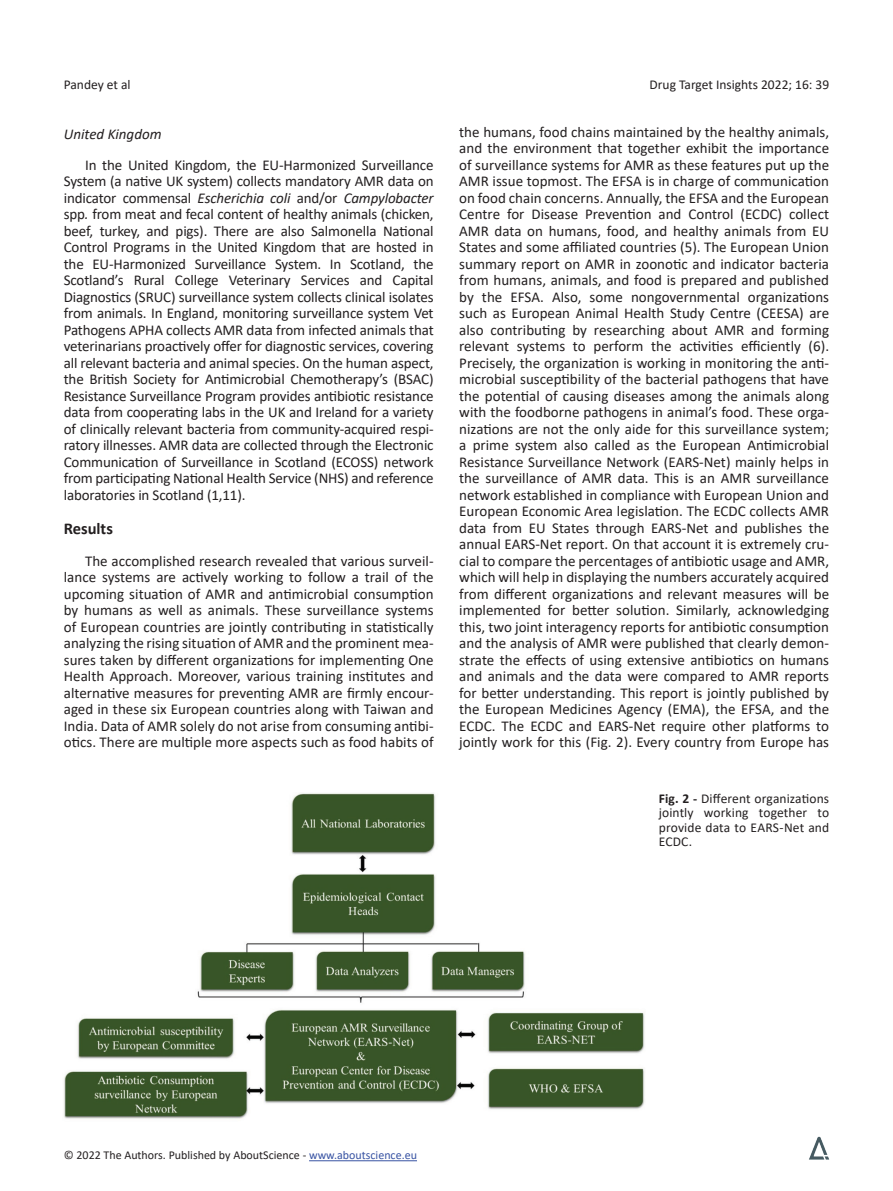
<style>
.page{position:relative;width:893px;height:1191px;background:#fff}
.page>*{position:absolute;margin:0;border:0;box-sizing:border-box;transform-origin:0 0}
.t1{font:700 16.5px "Calibri";color:#231f20}
.t2{font:15px/16.5px "Calibri";color:#231f20;text-align:justify}
.t3{font:italic 15px "Calibri";color:#231f20}
.t4{font:13.5px/14.2px "Calibri";letter-spacing:.005em;color:#231f20;text-align:justify}
.t5{font:12px "Calibri";color:#231f20}
.s1{font-style:italic}
.s2{font-weight:700}
.s3{color:#3853a3}
</style>
<div class="page">
<hr style="left:309px;top:1160px;width:108px;height:1px;background:#3853a3">
<img style="left:809px;top:1136px;width:21px;height:24px">
<img style="left:64px;top:793px;width:581px;height:326px">
<p class="t4" style="left:64px;top:77px;width:68px">Pandey et al</p>
<p class="t4" style="left:650px;top:77px;width:181px">Drug Target Insights 2022; 16: 39</p>
<p class="t3" style="left:64px;top:124px;width:99px">United Kingdom</p>
<p class="t2" style="left:64px;top:156px;width:371px;text-indent:21px">In the United Kingdom, the EU-Harmonized Surveillance System (a native UK system) collects mandatory AMR data on indicator commensal <span class="s1">Escherichia coli</span> and/or <span class="s1">Campylobacter </span>spp<span class="s1">.</span> from meat and fecal content of healthy animals (chicken, beef, turkey, and pigs). There are also Salmonella National Control Programs in the United Kingdom that are hosted in the EU-Harmonized Surveillance System. In Scotland, the Scotland’s Rural College Veterinary Services and Capital Diagnostics (SRUC) surveillance system collects clinical isolates from animals. In England, monitoring surveillance system Vet Pathogens APHA collects AMR data from infected animals that veterinarians proactively offer for diagnostic services, covering all relevant bacteria and animal species. On the human aspect, the British Society for Antimicrobial Chemotherapy’s (BSAC)<br>Resistance Surveillance Program provides antibiotic resistance data from cooperating labs in the UK and Ireland for a variety of clinically relevant bacteria from community-acquired respi&shy;ratory illnesses. AMR data are collected through the Electronic Communication of Surveillance in Scotland (ECOSS) network from participating National Health Service (NHS) and reference laboratories in Scotland (1,11).</p>
<p class="t1" style="left:64px;top:517px;width:51px">Results</p>
<p class="t2" style="left:64px;top:552px;width:371px;text-indent:21px">The accomplished research revealed that various surveil&shy;lance systems are actively working to follow a trail of the upcoming situation of AMR and antimicrobial consumption by humans as well as animals. These surveillance systems of European countries are jointly contributing in statistically analyzing the rising situation of AMR and the prominent mea&shy;sures taken by different organizations for implementing One Health Approach. Moreover, various training institutes and alternative measures for preventing AMR are firmly encour&shy;aged in these six European countries along with Taiwan and India. Data of AMR solely do not arise from consuming antibi&shy;otics. There are multiple more aspects such as food habits of</p>
<p class="t2" style="left:459px;top:123px;width:371px">the humans, food chains maintained by the healthy animals, and the environment that together exhibit the importance of surveillance systems for AMR as these features put up the AMR issue topmost. The EFSA is in charge of communication on food chain concerns. Annually, the EFSA and the European Centre for Disease Prevention and Control (ECDC) collect AMR data on humans, food, and healthy animals from EU States and some affiliated countries (5). The European Union summary report on AMR in zoonotic and indicator bacteria from humans, animals, and food is prepared and published by the EFSA. Also, some nongovernmental organizations such as European Animal Health Study Centre (CEESA) are also contributing by researching about AMR and forming relevant systems to perform the activities efficiently (6).<br>Precisely, the organization is working in monitoring the anti&shy;microbial susceptibility of the bacterial pathogens that have the potential of causing diseases among the animals along with the foodborne pathogens in animal’s food. These orga&shy;nizations are not the only aide for this surveillance system; a prime system also called as the European Antimicrobial Resistance Surveillance Network (EARS-Net) mainly helps in the surveillance of AMR data. This is an AMR surveillance network established in compliance with European Union and European Economic Area legislation. The ECDC collects AMR data from EU States through EARS-Net and publishes the annual EARS-Net report. On that account it is extremely cru&shy;cial to compare the percentages of antibiotic usage and AMR, which will help in displaying the numbers accurately acquired from different organizations and relevant measures will be implemented for better solution. Similarly, acknowledging this, two joint interagency reports for antibiotic consumption and the analysis of AMR were published that clearly demon&shy;strate the effects of using extensive antibiotics on humans and animals and the data were compared to AMR reports for better understanding. This report is jointly published by the European Medicines Agency (EMA), the EFSA, and the ECDC. The ECDC and EARS-Net require other platforms to jointly work for this (Fig. 2). Every country from Europe has</p>
<p class="t4" style="left:659px;top:791px;width:172px"><span class="s2">Fig. 2 -</span> Different organizations jointly working together to provide data to EARS-Net and ECDC.</p>
<p class="t5" style="left:64px;top:1147px;width:355px">© 2022 The Authors. Published by AboutScience - <span class="s3">www.aboutscience.eu</span></p>
</div>
